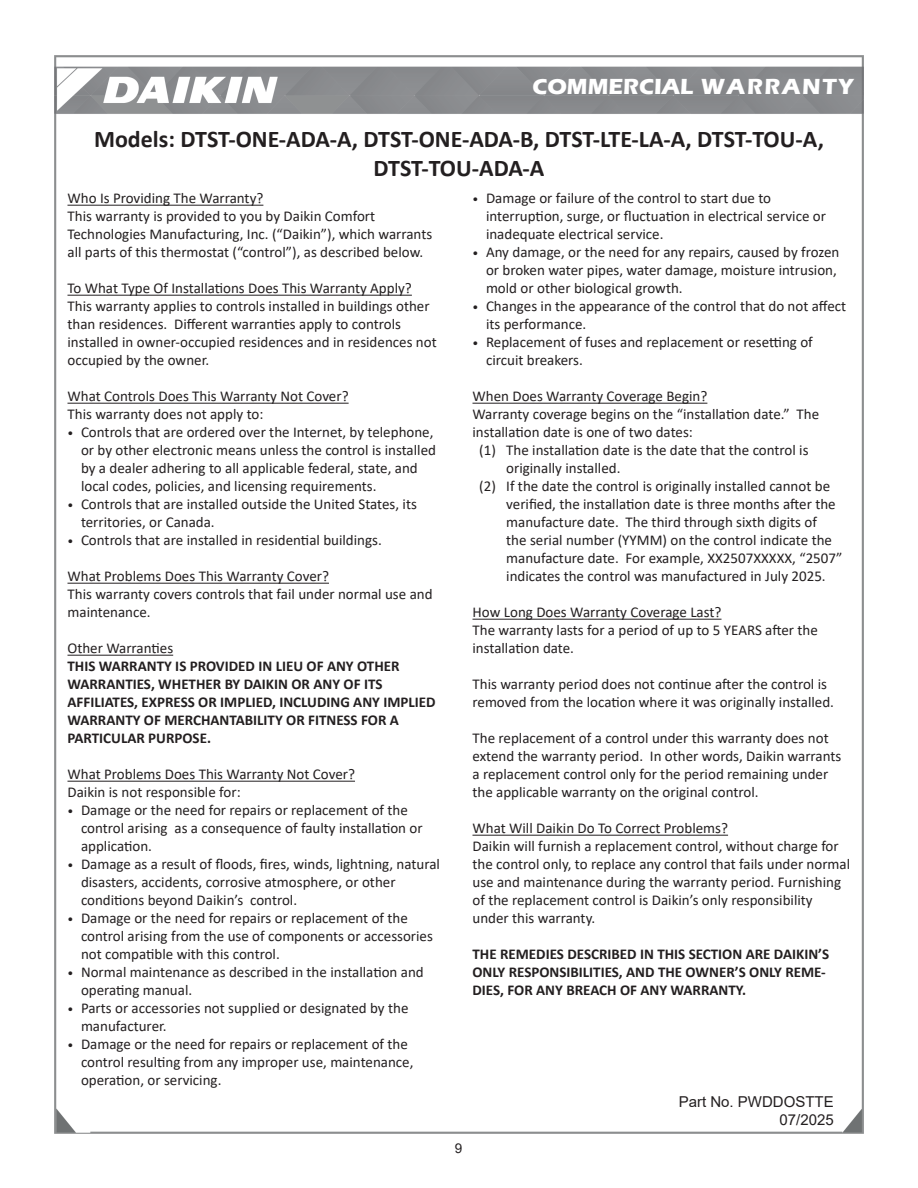
<style>
.page{position:relative;width:918px;height:1188px;background:#fff}
.page>*{position:absolute;margin:0;border:0;box-sizing:border-box;transform-origin:0 0}
.t1{font:700 24px/28.8px "Calibri";letter-spacing:-.005em;color:#231f20;text-align:center}
.t2{font:700 22.5px "Eras ITC";color:#fff}
.Numbers__1{font:15px/18px "Calibri";color:#231f20}
.Body_Text{font:15px/18px "Calibri";color:#231f20}
.Body_Text-2{font:700 15px/18px "Calibri";color:#231f20}
.Subheadings{font:15px "Calibri";color:#231f20}
.t3{font:15px/18px "Arial";color:#231f20;text-align:right}
.t4{font:13.5px "Arial";color:#231f20}
.s1{font-size:12px}
</style>
<div class="page">
<img style="left:55px;top:56px;width:809px;height:1078px">
<hr style="left:68px;top:205px;width:195px;height:1px;background:#231f20">
<hr style="left:68px;top:295px;width:344px;height:1px;background:#231f20">
<hr style="left:68px;top:403px;width:281px;height:1px;background:#231f20">
<hr style="left:68px;top:583px;width:261px;height:1px;background:#231f20">
<hr style="left:68px;top:655px;width:105px;height:1px;background:#231f20">
<hr style="left:68px;top:781px;width:287px;height:1px;background:#231f20">
<hr style="left:472px;top:403px;width:235px;height:1px;background:#231f20">
<hr style="left:472px;top:619px;width:250px;height:1px;background:#231f20">
<hr style="left:472px;top:835px;width:256px;height:1px;background:#231f20">
<p class="t2" style="left:532px;top:73px;width:322px">COMMERCIAL WARRANTY</p>
<h1 class="t1" style="left:94px;top:125px;width:731px">Models: DTST-ONE-ADA-A, DTST-ONE-ADA-B, DTST-LTE-LA-A, DTST-TOU-A,<br>DTST-TOU-ADA-A</h1>
<p class="Subheadings" style="left:68px;top:188px;width:197px">Who Is Providing The Warranty?</p>
<p class="Body_Text" style="left:68px;top:207px;width:366px">This warranty is provided to you by Daikin Comfort<br>Technologies Manufacturing, Inc. (“Daikin”), which warrants all parts of this thermostat (“control”), as described below.</p>
<p class="Subheadings" style="left:68px;top:278px;width:346px">To What Type Of Installations Does This Warranty Apply?</p>
<p class="Body_Text" style="left:68px;top:297px;width:371px">This warranty applies to controls installed in buildings other than residences. Different warranties apply to controls installed in owner-occupied residences and in residences not occupied by the owner.</p>
<p class="Subheadings" style="left:68px;top:386px;width:283px">What Controls Does This Warranty Not Cover?</p>
<p class="Body_Text" style="left:68px;top:405px;width:198px">This warranty does not apply to:</p>
<p class="Numbers__1" style="left:81px;top:423px;width:357px;text-indent:-14px"><span class="s1">•</span> Controls that are ordered over the Internet, by telephone, or by other electronic means unless the control is installed by a dealer adhering to all applicable federal, state, and local codes, policies, and licensing requirements.</p>
<p class="Numbers__1" style="left:81px;top:495px;width:337px;text-indent:-14px"><span class="s1">•</span> Controls that are installed outside the United States, its territories, or Canada.</p>
<p class="Numbers__1" style="left:68px;top:531px;width:316px"><span class="s1">•</span> Controls that are installed in residential buildings.</p>
<p class="Subheadings" style="left:68px;top:566px;width:263px">What Problems Does This Warranty Cover?</p>
<p class="Body_Text" style="left:68px;top:585px;width:367px">This warranty covers controls that fail under normal use and maintenance.</p>
<p class="Subheadings" style="left:68px;top:638px;width:107px">Other Warranties</p>
<p class="Body_Text-2" style="left:68px;top:657px;width:370px">THIS WARRANTY IS PROVIDED IN LIEU OF ANY OTHER WARRANTIES, WHETHER BY DAIKIN OR ANY OF ITS AFFILIATES, EXPRESS OR IMPLIED, INCLUDING ANY IMPLIED WARRANTY OF MERCHANTABILITY OR FITNESS FOR A PARTICULAR PURPOSE.</p>
<p class="Subheadings" style="left:68px;top:764px;width:289px">What Problems Does This Warranty Not Cover?</p>
<p class="Body_Text" style="left:68px;top:783px;width:175px">Daikin is not responsible for:</p>
<p class="Numbers__1" style="left:81px;top:801px;width:343px;text-indent:-14px"><span class="s1">•</span> Damage or the need for repairs or replacement of the control arising as a consequence of faulty installation or application.</p>
<p class="Numbers__1" style="left:81px;top:855px;width:361px;text-indent:-14px"><span class="s1">•</span> Damage as a result of floods, fires, winds, lightning, natural disasters, accidents, corrosive atmosphere, or other conditions beyond Daikin’s control.</p>
<p class="Numbers__1" style="left:81px;top:909px;width:353px;text-indent:-14px"><span class="s1">•</span> Damage or the need for repairs or replacement of the control arising from the use of components or accessories not compatible with this control.</p>
<p class="Numbers__1" style="left:81px;top:963px;width:344px;text-indent:-14px"><span class="s1">•</span> Normal maintenance as described in the installation and operating manual.</p>
<p class="Numbers__1" style="left:81px;top:999px;width:329px;text-indent:-14px"><span class="s1">•</span> Parts or accessories not supplied or designated by the manufacturer.</p>
<p class="Numbers__1" style="left:81px;top:1035px;width:334px;text-indent:-14px"><span class="s1">•</span> Damage or the need for repairs or replacement of the control resulting from any improper use, maintenance, operation, or servicing.</p>
<p class="Numbers__1" style="left:486px;top:189px;width:342px;text-indent:-14px"><span class="s1">•</span> Damage or failure of the control to start due to interruption, surge, or fluctuation in electrical service or inadequate electrical service.</p>
<p class="Numbers__1" style="left:486px;top:243px;width:355px;text-indent:-14px"><span class="s1">•</span> Any damage, or the need for any repairs, caused by frozen or broken water pipes, water damage, moisture intrusion, mold or other biological growth.</p>
<p class="Numbers__1" style="left:486px;top:297px;width:362px;text-indent:-14px"><span class="s1">•</span> Changes in the appearance of the control that do not affect its performance.</p>
<p class="Numbers__1" style="left:486px;top:333px;width:328px;text-indent:-14px"><span class="s1">•</span> Replacement of fuses and replacement or resetting of circuit breakers.</p>
<p class="Subheadings" style="left:472px;top:386px;width:236px">When Does Warranty Coverage Begin?</p>
<p class="Body_Text" style="left:472px;top:405px;width:348px">Warranty coverage begins on the “installation date.” The installation date is one of two dates:</p>
<p class="Numbers__1" style="left:506px;top:441px;width:304px;text-indent:-27px">(1) The installation date is the date that the control is originally installed.</p>
<p class="Numbers__1" style="left:506px;top:477px;width:338px;text-indent:-27px">(2) If the date the control is originally installed cannot be verified, the installation date is three months after the manufacture date. The third through sixth digits of<br>the serial number (YYMM) on the control indicate the manufacture date. For example, XX2507XXXXX, “2507” indicates the control was manufactured in July 2025.</p>
<p class="Subheadings" style="left:472px;top:602px;width:251px">How Long Does Warranty Coverage Last?</p>
<p class="Body_Text" style="left:472px;top:621px;width:347px">The warranty lasts for a period of up to 5 YEARS after the installation date.</p>
<p class="Body_Text" style="left:472px;top:675px;width:363px">This warranty period does not continue after the control is removed from the location where it was originally installed.</p>
<p class="Body_Text" style="left:472px;top:729px;width:370px">The replacement of a control under this warranty does not extend the warranty period. In other words, Daikin warrants a replacement control only for the period remaining under the applicable warranty on the original control.</p>
<p class="Subheadings" style="left:472px;top:818px;width:257px">What Will Daikin Do To Correct Problems?</p>
<p class="Body_Text" style="left:472px;top:837px;width:379px">Daikin will furnish a replacement control, without charge for the control only, to replace any control that fails under normal use and maintenance during the warranty period. Furnishing of the replacement control is Daikin’s only responsibility under this warranty.</p>
<p class="Body_Text-2" style="left:472px;top:945px;width:358px">THE REMEDIES DESCRIBED IN THIS SECTION ARE DAIKIN’S<br>ONLY RESPONSIBILITIES, AND THE OWNER’S ONLY REME-<br>DIES, FOR ANY BREACH OF ANY WARRANTY.</p>
<p class="t4" style="left:455px;top:1139px;width:9px">9</p>
<p class="t3" style="left:679px;top:1092px;width:157px">Part No. PWDDOSTTE<br>07/2025</p>
</div>
